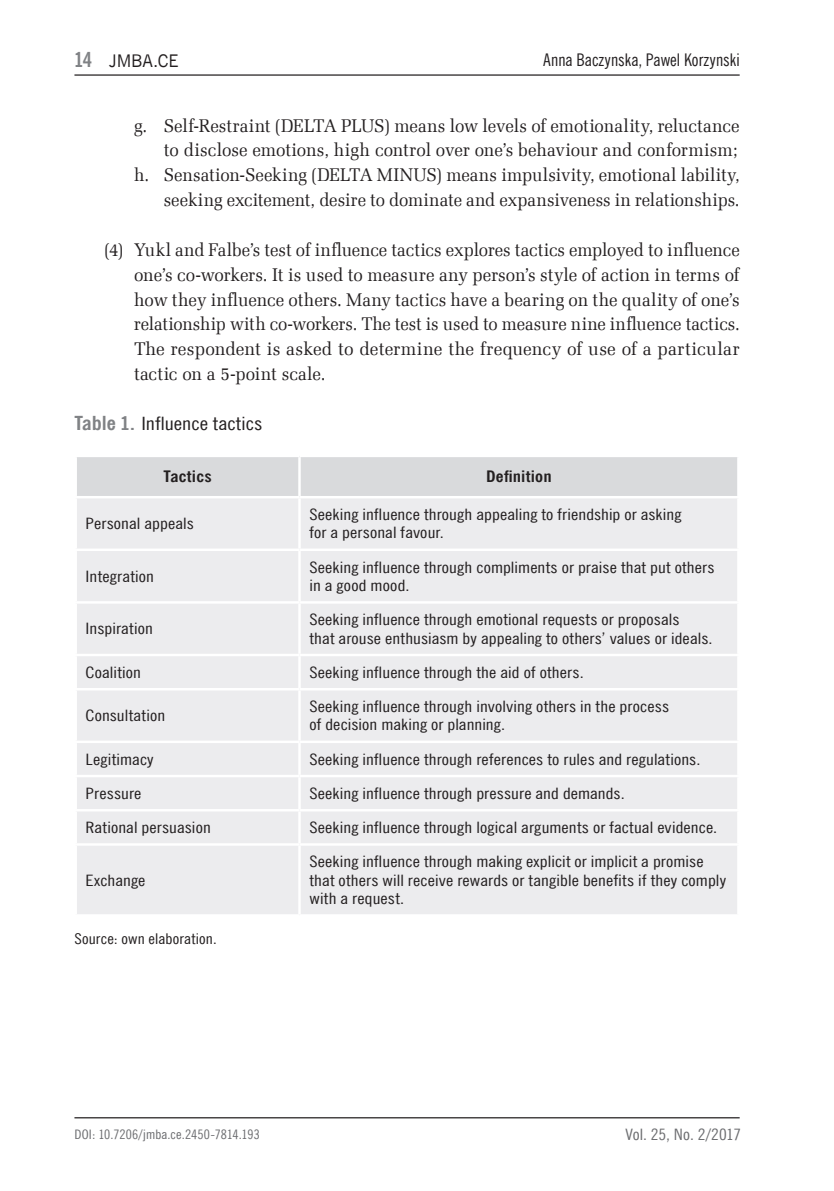
<style>
.page{position:relative;width:834px;height:1191px;background:#fff}
.page>*{position:absolute;margin:0;border:0;box-sizing:border-box;transform-origin:0 0}
.t1{font:18.38px/24.8px "Zapf Ellipt EU";color:#231f20;text-align:justify;scale:.94 1}
.t2{font:18.38px/24.8px "Zapf Ellipt EU";color:#231f20;text-align:right;scale:.95 1}
.t3{font:18.38px "News Goth Cn EU";letter-spacing:.005em;color:#231f20;scale:1.2 1}
.t4{font:17.5px "News Goth Cn EU";color:#231f20}
.t5{font:17.5px "News Goth EU";letter-spacing:-.01em;color:#231f20}
.t6{font:15.75px/18.4px "News Goth Cn EU";letter-spacing:.005em;color:#231f20;scale:1.2 1}
.t7{font:700 15.75px "News Goth Cn EU";letter-spacing:.01em;color:#231f20;scale:1.2 1}
.t8{font:15.75px "News Goth Cn EU";letter-spacing:-.005em;color:#6c6d70;scale:1.15 1}
.t9{font:14.88px "News Goth Cn EU";letter-spacing:.01em;color:#231f20;scale:1.15 1}
.t10{font:13.12px "News Goth Cn EU";letter-spacing:.01em;color:#6c6d70;scale:1.1 1}
.s1{font-family:"News Goth Cn EU";font-weight:700;font-size:21px;color:#808285}
.s2{font-weight:700;font-size:19.25px;color:#808285}
</style>
<div class="page">
<hr style="left:74px;top:1117px;width:665px;height:1px;background:#231f20">
<hr style="left:74px;top:74px;width:665px;height:2px;background:#231f20">
<div style="left:77px;top:457px;width:660px;height:39px;background:#d9dadc"></div>
<div style="left:77px;top:498px;width:660px;height:416px;background:#ececee"></div>
<hr style="left:298px;top:457px;width:3px;height:39px;background:#fff">
<hr style="left:298px;top:498px;width:3px;height:50px;background:#fff">
<hr style="left:74px;top:548px;width:225px;height:3px;background:#fff">
<hr style="left:299px;top:548px;width:440px;height:3px;background:#fff">
<hr style="left:298px;top:551px;width:3px;height:50px;background:#fff">
<hr style="left:74px;top:601px;width:225px;height:2px;background:#fff">
<hr style="left:299px;top:601px;width:440px;height:2px;background:#fff">
<hr style="left:298px;top:603px;width:3px;height:51px;background:#fff">
<hr style="left:74px;top:654px;width:225px;height:2px;background:#fff">
<hr style="left:299px;top:654px;width:440px;height:2px;background:#fff">
<hr style="left:298px;top:656px;width:3px;height:32px;background:#fff">
<hr style="left:74px;top:688px;width:225px;height:2px;background:#fff">
<hr style="left:299px;top:688px;width:440px;height:2px;background:#fff">
<hr style="left:298px;top:690px;width:3px;height:50px;background:#fff">
<hr style="left:74px;top:740px;width:225px;height:3px;background:#fff">
<hr style="left:299px;top:740px;width:440px;height:3px;background:#fff">
<hr style="left:298px;top:743px;width:3px;height:32px;background:#fff">
<hr style="left:74px;top:775px;width:225px;height:2px;background:#fff">
<hr style="left:299px;top:775px;width:440px;height:2px;background:#fff">
<hr style="left:298px;top:777px;width:3px;height:32px;background:#fff">
<hr style="left:74px;top:809px;width:225px;height:2px;background:#fff">
<hr style="left:299px;top:809px;width:440px;height:2px;background:#fff">
<hr style="left:298px;top:811px;width:3px;height:32px;background:#fff">
<hr style="left:74px;top:843px;width:225px;height:2px;background:#fff">
<hr style="left:299px;top:843px;width:440px;height:2px;background:#fff">
<hr style="left:298px;top:845px;width:3px;height:69px;background:#fff">
<p class="t5" style="left:74px;top:50px;width:105px"><span class="s1">14</span> JMBA.CE</p>
<p class="t4" style="left:543px;top:49px;width:198px">Anna Baczynska, Pawel Korzynski</p>
<p class="t2" style="left:134px;top:113px;width:639px">g. Self-Restraint (DELTA PLUS) means low levels of emotionality, reluctance to disclose emotions, high control over one’s behaviour and conformism;<br>h. Sensation-Seeking (DELTA MINUS) means impulsivity, emotional lability, seeking excitement, desire to dominate and expansiveness in relationships.</p>
<p class="t1" style="left:134px;top:237px;width:645px;text-indent:-30px">(4) Yukl and Falbe’s test of influence tactics explores tactics employed to influence one’s co-workers. It is used to measure any person’s style of action in terms of how they influence others. Many tactics have a bearing on the quality of one’s relationship with co-workers. The test is used to measure nine influence tactics.<br>The respondent is asked to determine the frequency of use of a particular tactic on a 5-point scale.</p>
<p class="t3" style="left:74px;top:412px;width:158px"><span class="s2">Table 1.</span> Influence tactics</p>
<p class="t7" style="left:163px;top:467px;width:42px">Tactics</p>
<p class="t7" style="left:486px;top:467px;width:56px">Definition</p>
<p class="t6" style="left:86px;top:514px;width:92px">Personal appeals</p>
<p class="t6" style="left:309px;top:505px;width:311px">Seeking influence through appealing to friendship or asking for a personal favour.</p>
<p class="t6" style="left:86px;top:567px;width:58px">Integration</p>
<p class="t6" style="left:309px;top:558px;width:339px">Seeking influence through compliments or praise that put others in a good mood.</p>
<p class="t6" style="left:86px;top:620px;width:58px">Inspiration</p>
<p class="t6" style="left:309px;top:610px;width:337px">Seeking influence through emotional requests or proposals<br>that arouse enthusiasm by appealing to others’ values or ideals.</p>
<p class="t6" style="left:86px;top:663px;width:48px">Coalition</p>
<p class="t6" style="left:309px;top:663px;width:230px">Seeking influence through the aid of others.</p>
<p class="t6" style="left:86px;top:706px;width:68px">Consultation</p>
<p class="t6" style="left:309px;top:697px;width:301px">Seeking influence through involving others in the process of decision making or planning.</p>
<p class="t6" style="left:86px;top:750px;width:58px">Legitimacy</p>
<p class="t6" style="left:309px;top:750px;width:327px">Seeking influence through references to rules and regulations.</p>
<p class="t6" style="left:86px;top:784px;width:48px">Pressure</p>
<p class="t6" style="left:309px;top:784px;width:264px">Seeking influence through pressure and demands.</p>
<p class="t6" style="left:86px;top:818px;width:106px">Rational persuasion</p>
<p class="t6" style="left:309px;top:818px;width:341px">Seeking influence through logical arguments or factual evidence.</p>
<p class="t6" style="left:86px;top:871px;width:51px">Exchange</p>
<p class="t6" style="left:309px;top:852px;width:349px">Seeking influence through making explicit or implicit a promise that others will receive rewards or tangible benefits if they comply with a request.</p>
<p class="t9" style="left:74px;top:929px;width:125px">Source: own elaboration.</p>
<p class="t10" style="left:74px;top:1126px;width:170px">DOI: 10.7206/jmba.ce.2450-7814.193</p>
<p class="t8" style="left:625px;top:1124px;width:102px">Vol. 25, No. 2/2017</p>
</div>
